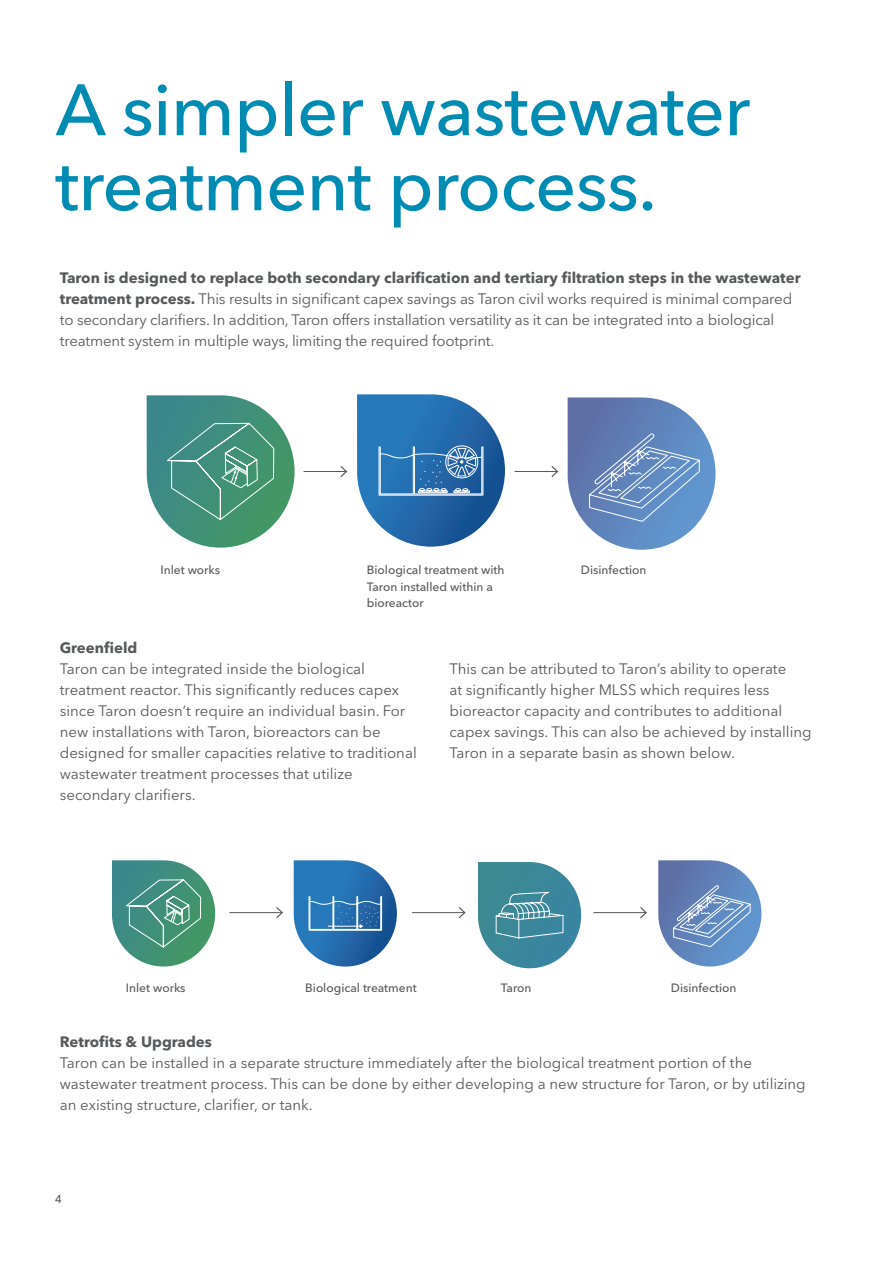
<style>
.page{position:relative;width:893px;height:1263px;background:#fff}
.page>*{position:absolute;margin:0;border:0;box-sizing:border-box;transform-origin:0 0}
.Interior_Headline{font:500 72px/75px "Avenir Next LT Pro";letter-spacing:-.01em;color:#008bb3}
.t1{font:15px/21px "Avenir Next LT Pro";color:#57585a}
.t2{font:700 15px "Avenir Next LT Pro";color:#57585a}
.t3{font:500 12px/16.5px "Avenir Next LT Pro";color:#57585a}
.t4{font:500 11.25px "Avenir Next LT Pro";color:#57585a}
.s1{font-weight:700}
</style>
<div class="page">
<svg style="left:112px;top:860px;width:103px;height:106px"></svg>
<svg style="left:478px;top:862px;width:103px;height:106px"></svg>
<svg style="left:658px;top:860px;width:103px;height:106px"></svg>
<svg style="left:147px;top:395px;width:148px;height:153px"></svg>
<svg style="left:357px;top:394px;width:148px;height:153px"></svg>
<svg style="left:568px;top:397px;width:147px;height:153px"></svg>
<hr style="left:304px;top:471px;width:42px;height:1px;background:#57585a">
<svg style="left:340px;top:466px;width:8px;height:11px"></svg>
<hr style="left:229px;top:912px;width:53px;height:1px;background:#57585a">
<svg style="left:275px;top:907px;width:8px;height:11px"></svg>
<hr style="left:412px;top:912px;width:53px;height:1px;background:#57585a">
<svg style="left:457px;top:907px;width:9px;height:12px"></svg>
<hr style="left:593px;top:912px;width:53px;height:1px;background:#57585a">
<svg style="left:639px;top:907px;width:8px;height:11px"></svg>
<hr style="left:515px;top:471px;width:42px;height:1px;background:#57585a">
<svg style="left:551px;top:466px;width:8px;height:11px"></svg>
<svg style="left:294px;top:860px;width:103px;height:106px"></svg>
<p class="Interior_Headline" style="left:55px;top:72px;width:696px">A simpler wastewater treatment process.</p>
<p class="t1" style="left:60px;top:268px;width:742px"><span class="s1">Taron is designed to replace both secondary clarification and tertiary filtration steps in the wastewater treatment process.</span> This results in significant capex savings as Taron civil works required is minimal compared to secondary clarifiers. In addition, Taron offers installation versatility as it can be integrated into a biological treatment system in multiple ways, limiting the required footprint.</p>
<p class="t3" style="left:161px;top:562px;width:61px">Inlet works</p>
<p class="t3" style="left:367px;top:562px;width:139px">Biological treatment with<br>Taron installed within a bioreactor</p>
<p class="t3" style="left:581px;top:562px;width:67px">Disinfection</p>
<p class="t2" style="left:60px;top:638px;width:79px">Greenfield</p>
<p class="t1" style="left:60px;top:658px;width:358px">Taron can be integrated inside the biological treatment reactor. This significantly reduces capex since Taron doesn’t require an individual basin. For new installations with Taron, bioreactors can be designed for smaller capacities relative to traditional wastewater treatment processes that utilize secondary clarifiers.</p>
<p class="t1" style="left:449px;top:658px;width:364px">This can be attributed to Taron’s ability to operate<br>at significantly higher MLSS which requires less bioreactor capacity and contributes to additional capex savings. This can also be achieved by installing Taron in a separate basin as shown below.</p>
<p class="t3" style="left:126px;top:980px;width:61px">Inlet works</p>
<p class="t3" style="left:305px;top:980px;width:113px">Biological treatment</p>
<p class="t3" style="left:501px;top:980px;width:32px">Taron</p>
<p class="t3" style="left:671px;top:980px;width:67px">Disinfection</p>
<p class="t2" style="left:60px;top:1032px;width:154px">Retrofits &amp; Upgrades</p>
<p class="t1" style="left:60px;top:1052px;width:747px">Taron can be installed in a separate structure immediately after the biological treatment portion of the wastewater treatment process. This can be done by either developing a new structure for Taron, or by utilizing an existing structure, clarifier, or tank.</p>
<p class="t4" style="left:55px;top:1192px;width:8px">4</p>
</div>
